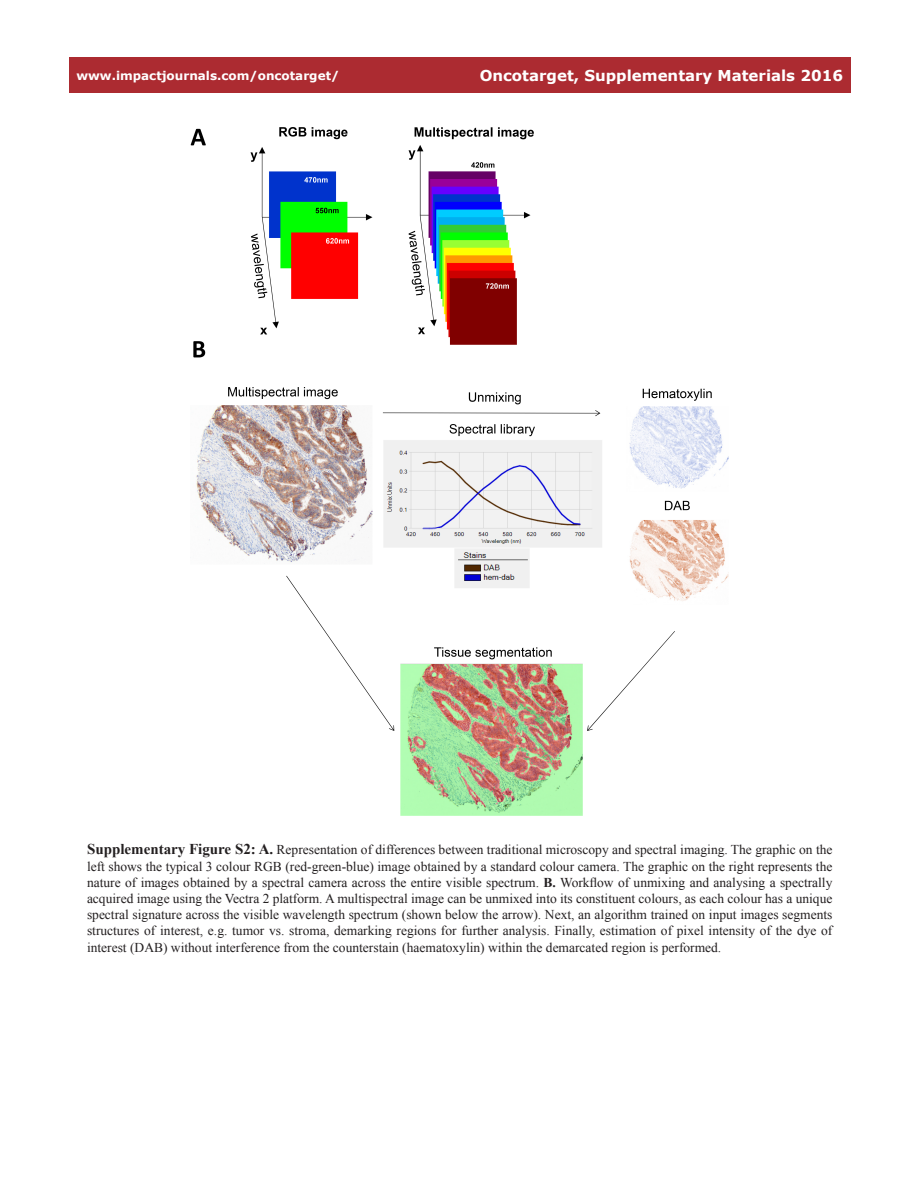
<style>
.page{position:relative;width:918px;height:1188px;background:#fff}
.page>*{position:absolute;margin:0;border:0;box-sizing:border-box;transform-origin:0 0}
.t1{font:700 15px "Verdana";color:#fff}
.figuretext{font:13.5px/16.2px "Times New Roman";color:#231f20;text-align:justify}
.t2{font:700 12px "Verdana";color:#fff}
.s1{font-weight:700;font-size:15px}
.s2{font-weight:700}
</style>
<div class="page">
<div style="left:69px;top:57px;width:781px;height:36px;background:#ac2b31"></div>
<img style="left:190px;top:127px;width:539px;height:689px">
<p class="t2" style="left:76px;top:67px;width:264px">www.impactjournals.com/oncotarget/</p>
<p class="t1" style="left:480px;top:65px;width:365px">Oncotarget, Supplementary Materials 2016</p>
<p class="figuretext" style="left:87px;top:842px;width:747px"><span class="s1">Supplementary Figure S2: A.</span> Representation of differences between traditional microscopy and spectral imaging. The graphic on the left shows the typical 3 colour RGB (red-green-blue) image obtained by a standard colour camera. The graphic on the right represents the nature of images obtained by a spectral camera across the entire visible spectrum. <span class="s2">B.</span> Workflow of unmixing and analysing a spectrally acquired image using the Vectra 2 platform. A multispectral image can be unmixed into its constituent colours, as each colour has a unique spectral signature across the visible wavelength spectrum (shown below the arrow). Next, an algorithm trained on input images segments structures of interest, e.g. tumor vs. stroma, demarking regions for further analysis. Finally, estimation of pixel intensity of the dye of interest (DAB) without interference from the counterstain (haematoxylin) within the demarcated region is performed.</p>
</div>
